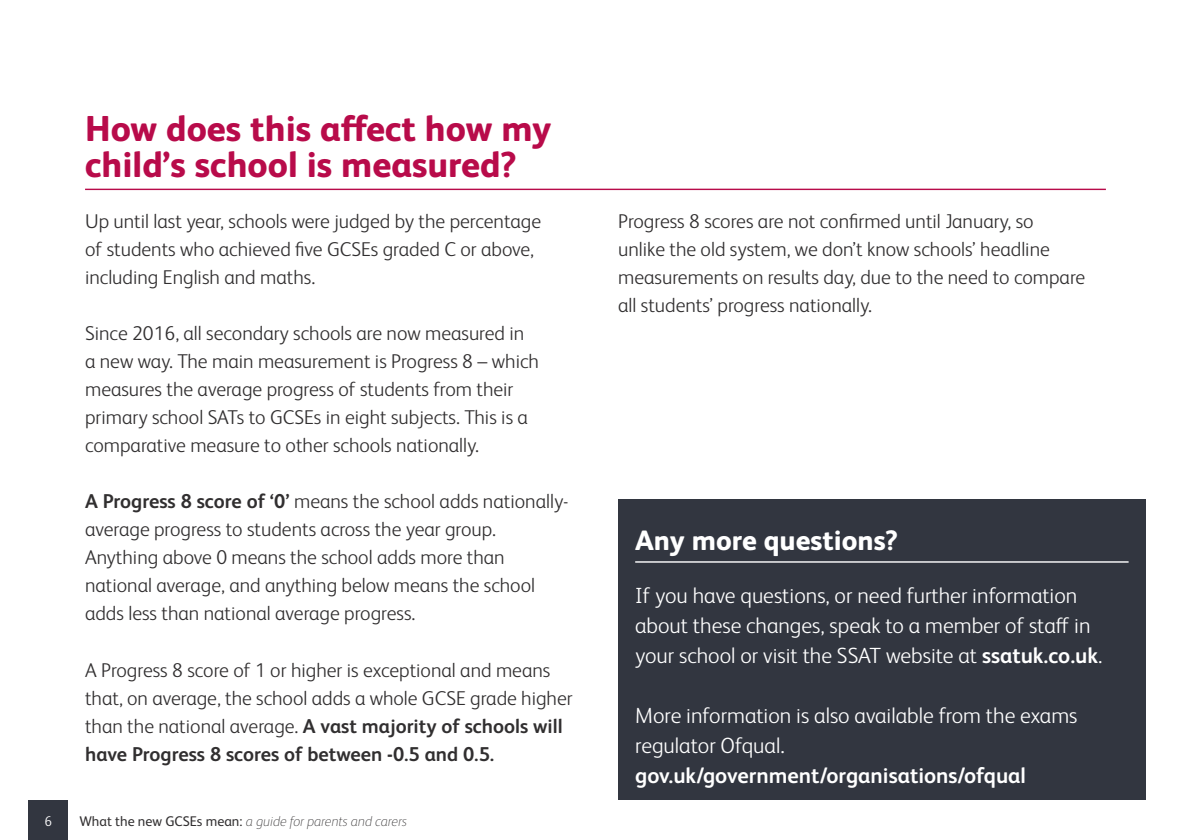
<style>
.page{position:relative;width:1191px;height:840px;background:#fff}
.page>*{position:absolute;margin:0;border:0;box-sizing:border-box;transform-origin:0 0}
.Heading{font:800 36px/36px "FS Albert Pro";color:#b80b4a}
.Heading-2{font:800 28px "FS Albert Pro";color:#fff}
.Body{font:300 22px/30px "FS Albert Pro";color:#fff}
.Body-2{font:700 22px/30px "FS Albert Pro";color:#fff}
.Body-3{font:300 20px/28px "FS Albert Pro";color:#312f30}
.t1{font:italic 100 14px "FS Albert Pro";color:#312f30}
.t2{font:300 14px "FS Albert Pro";color:#fff}
.s1{font-weight:700}
.s2{font-weight:400;font-style:normal}
.s3{font-weight:300}
</style>
<div class="page">
<div style="left:28px;top:799px;width:40px;height:40px;background:#323640"></div>
<hr style="left:85px;top:188px;width:1021px;height:2px;background:#b80b4a">
<div style="left:618px;top:499px;width:527px;height:300px;background:#323640"></div>
<hr style="left:635px;top:561px;width:493px;height:1px;background:#fff">
<p class="Heading" style="left:85px;top:108px;width:468px">How does this affect how my child’s school is measured?</p>
<p class="Body-3" style="left:85px;top:206px;width:457px">Up until last year, schools were judged by the percentage of students who achieved five GCSEs graded C or above, including English and maths.</p>
<p class="Body-3" style="left:85px;top:318px;width:455px">Since 2016, all secondary schools are now measured in a new way. The main measurement is Progress 8 – which measures the average progress of students from their primary school SATs to GCSEs in eight subjects. This is a comparative measure to other schools nationally.</p>
<p class="Body-3" style="left:85px;top:486px;width:485px"><span class="s1">A Progress 8 score of ‘0’</span> means the school adds nationally&shy;average progress to students across the year group.<br>Anything above 0 means the school adds more than national average, and anything below means the school adds less than national average progress.</p>
<p class="Body-3" style="left:85px;top:654px;width:489px">A Progress 8 score of 1 or higher is exceptional and means that, on average, the school adds a whole GCSE grade higher than the national average. <span class="s1">A vast majority of schools will have Progress 8 scores of between -0.5 and 0.5.</span></p>
<p class="t2" style="left:44px;top:810px;width:9px">6</p>
<p class="t1" style="left:79px;top:810px;width:329px"><span class="s2">What the new GCSEs mean:</span> a guide for parents and carers</p>
<p class="Body-3" style="left:618px;top:206px;width:468px">Progress 8 scores are not confirmed until January, so unlike the old system, we don’t know schools’ headline measurements on results day, due to the need to compare all students’ progress nationally.</p>
<p class="Heading-2" style="left:635px;top:518px;width:264px">Any more questions?</p>
<p class="Body" style="left:635px;top:578px;width:469px">If you have questions, or need further information about these changes, speak to a member of staff in your school or visit the SSAT website at <span class="s1">ssatuk.co.uk</span>.</p>
<p class="Body" style="left:635px;top:698px;width:444px">More information is also available from the exams</p>
<p class="Body-2" style="left:635px;top:728px;width:392px"><span class="s3">regulator Ofqual. </span>gov.uk/government/organisations/ofqual</p>
</div>
